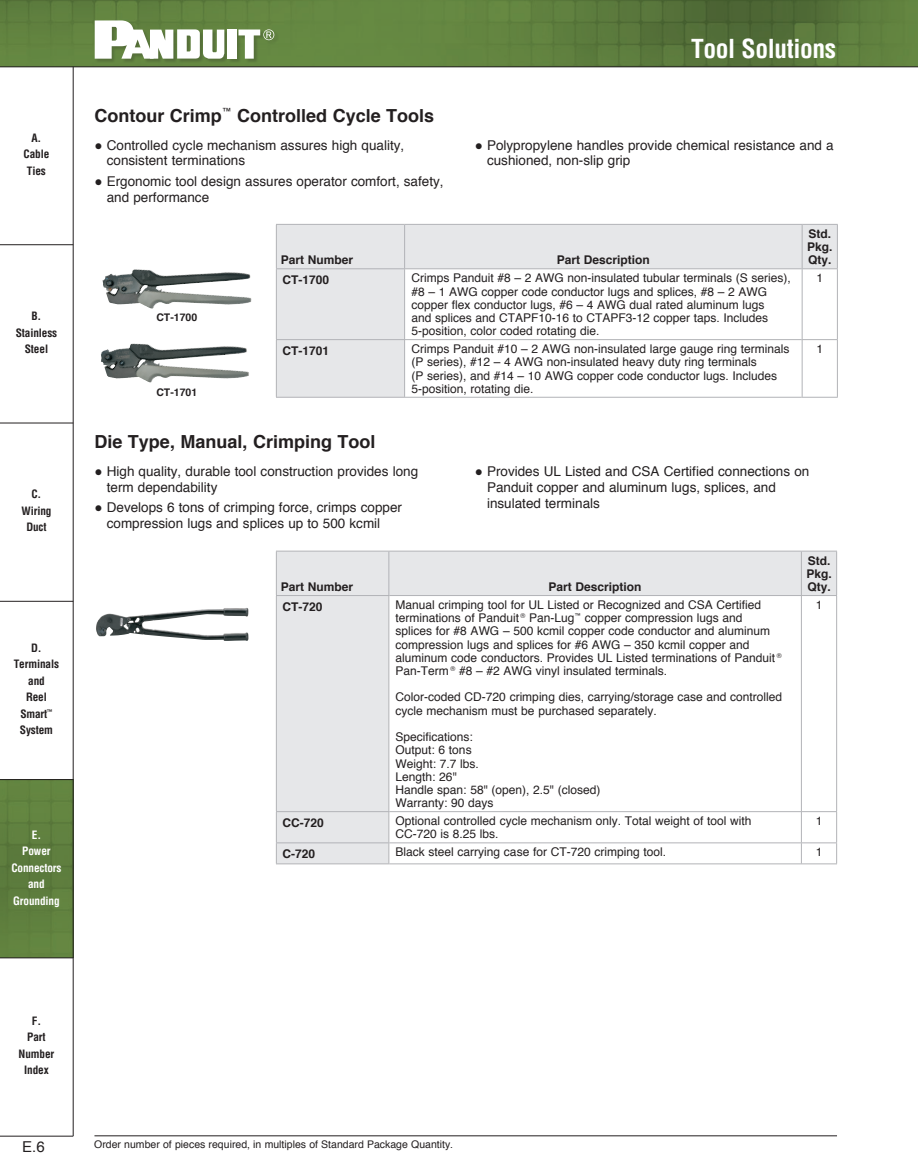
<style>
.page{position:relative;width:918px;height:1175px;background:#fff}
.page>*{position:absolute;margin:0;border:0;box-sizing:border-box;transform-origin:0 0}
.t1{font:700 condensed 25.5px "Helvetica";letter-spacing:-.015em;color:#fff}
.t2{font:700 18px "Helvetica";color:#231f20}
.t3{font:15px "Helvetica";color:#231f20}
.t4{font:13.5px/15.8px "Helvetica";color:#231f20}
.t5{font:12px/13.2px "Helvetica";color:#231f20}
.t6{font:700 12px/13.2px "Helvetica";color:#231f20;text-align:justify}
.t7{font:700 condensed 11.25px/16.5px "Helvetica";letter-spacing:-.01em;color:#231f20;text-align:center}
.t8{font:700 condensed 11.25px/16.5px "Helvetica";letter-spacing:-.01em;color:#fff;text-align:center}
.t9{font:10.5px "Helvetica";color:#231f20}
.t10{font:700 10.5px "Helvetica";color:#231f20}
</style>
<div class="page">
<img style="left:0;top:0;width:918px;height:67px">
<div style="left:95px;top:20px;width:184px;height:43px;background:#231f20;opacity:.22"></div>
<div style="left:228px;top:30px;width:9px;height:29px;background:#fff"></div>
<svg style="left:95px;top:20px;width:129px;height:39px"></svg>
<svg style="left:238px;top:29px;width:36px;height:30px"></svg>
<div style="left:0;top:780px;width:73px;height:177px;background:#60803f"></div>
<hr style="left:0;top:244px;width:73px;height:1px;background:#231f20">
<hr style="left:0;top:423px;width:73px;height:1px;background:#231f20">
<hr style="left:0;top:601px;width:73px;height:1px;background:#231f20">
<hr style="left:0;top:779px;width:73px;height:1px;background:#231f20">
<hr style="left:0;top:957px;width:73px;height:1px;background:#231f20">
<hr style="left:0;top:1135px;width:73px;height:1px;background:#231f20">
<hr style="left:0;top:67px;width:918px;height:1px;background:#231f20">
<hr style="left:73px;top:67px;width:1px;height:1069px;background:#231f20">
<hr style="left:94px;top:1135px;width:743px;height:1px;background:#231f20">
<img style="left:102px;top:269px;width:150px;height:40px">
<img style="left:101px;top:343px;width:148px;height:39px">
<img style="left:96px;top:608px;width:150px;height:33px">
<svg style="left:277px;top:225px;width:560px;height:172px"></svg>
<hr style="left:837px;top:225px;width:1px;height:43px;background:#b2b3b7">
<hr style="left:276px;top:268px;width:129px;height:1px;background:#b2b3b7">
<hr style="left:802px;top:268px;width:36px;height:1px;background:#b2b3b7">
<hr style="left:276px;top:339px;width:129px;height:1px;background:#b2b3b7">
<hr style="left:802px;top:339px;width:36px;height:1px;background:#b2b3b7">
<hr style="left:405px;top:268px;width:397px;height:1px;background:#b2b3b7">
<hr style="left:405px;top:339px;width:397px;height:1px;background:#b2b3b7">
<hr style="left:405px;top:224px;width:397px;height:1px;background:#b2b3b7">
<hr style="left:404px;top:225px;width:1px;height:43px;background:#b2b3b7">
<hr style="left:802px;top:225px;width:1px;height:43px;background:#b2b3b7">
<hr style="left:276px;top:269px;width:1px;height:70px;background:#b2b3b7">
<hr style="left:276px;top:340px;width:1px;height:57px;background:#b2b3b7">
<hr style="left:404px;top:269px;width:1px;height:70px;background:#b2b3b7">
<hr style="left:802px;top:269px;width:1px;height:70px;background:#b2b3b7">
<hr style="left:404px;top:340px;width:1px;height:57px;background:#b2b3b7">
<hr style="left:802px;top:340px;width:1px;height:57px;background:#b2b3b7">
<hr style="left:276px;top:397px;width:129px;height:1px;background:#b2b3b7">
<hr style="left:802px;top:397px;width:36px;height:1px;background:#b2b3b7">
<hr style="left:405px;top:397px;width:397px;height:1px;background:#b2b3b7">
<hr style="left:837px;top:269px;width:1px;height:70px;background:#b2b3b7">
<hr style="left:837px;top:340px;width:1px;height:57px;background:#b2b3b7">
<hr style="left:802px;top:224px;width:36px;height:1px;background:#b2b3b7">
<hr style="left:276px;top:224px;width:129px;height:1px;background:#b2b3b7">
<hr style="left:276px;top:225px;width:1px;height:43px;background:#b2b3b7">
<svg style="left:277px;top:551px;width:559px;height:312px"></svg>
<hr style="left:836px;top:551px;width:1px;height:44px;background:#b2b3b7">
<hr style="left:276px;top:595px;width:113px;height:1px;background:#b2b3b7">
<hr style="left:801px;top:595px;width:36px;height:1px;background:#b2b3b7">
<hr style="left:276px;top:811px;width:113px;height:1px;background:#b2b3b7">
<hr style="left:801px;top:811px;width:36px;height:1px;background:#b2b3b7">
<hr style="left:389px;top:595px;width:412px;height:1px;background:#b2b3b7">
<hr style="left:389px;top:811px;width:412px;height:1px;background:#b2b3b7">
<hr style="left:389px;top:550px;width:412px;height:1px;background:#b2b3b7">
<hr style="left:388px;top:551px;width:1px;height:44px;background:#b2b3b7">
<hr style="left:801px;top:551px;width:1px;height:44px;background:#b2b3b7">
<hr style="left:276px;top:596px;width:1px;height:215px;background:#b2b3b7">
<hr style="left:276px;top:812px;width:1px;height:30px;background:#b2b3b7">
<svg style="left:276px;top:843px;width:1px;height:20px"></svg>
<hr style="left:388px;top:596px;width:1px;height:215px;background:#b2b3b7">
<hr style="left:801px;top:596px;width:1px;height:215px;background:#b2b3b7">
<hr style="left:388px;top:812px;width:1px;height:30px;background:#b2b3b7">
<hr style="left:801px;top:812px;width:1px;height:30px;background:#b2b3b7">
<svg style="left:388px;top:843px;width:1px;height:20px"></svg>
<svg style="left:801px;top:843px;width:1px;height:20px"></svg>
<hr style="left:276px;top:842px;width:113px;height:1px;background:#b2b3b7">
<hr style="left:801px;top:842px;width:36px;height:1px;background:#b2b3b7">
<hr style="left:389px;top:842px;width:412px;height:1px;background:#b2b3b7">
<hr style="left:276px;top:863px;width:113px;height:1px;background:#b2b3b7">
<hr style="left:801px;top:863px;width:36px;height:1px;background:#b2b3b7">
<hr style="left:389px;top:863px;width:412px;height:1px;background:#b2b3b7">
<hr style="left:836px;top:596px;width:1px;height:215px;background:#b2b3b7">
<hr style="left:836px;top:812px;width:1px;height:30px;background:#b2b3b7">
<svg style="left:836px;top:843px;width:1px;height:20px"></svg>
<hr style="left:801px;top:550px;width:36px;height:1px;background:#b2b3b7">
<hr style="left:276px;top:550px;width:113px;height:1px;background:#b2b3b7">
<hr style="left:276px;top:551px;width:1px;height:44px;background:#b2b3b7">
<p class="t7" style="left:24px;top:129px;width:27px">A.<br>Cable<br>Ties</p>
<p class="t7" style="left:16px;top:307px;width:43px">B.<br>Stainless<br>Steel</p>
<p class="t7" style="left:21px;top:486px;width:32px">C.<br>Wiring<br>Duct</p>
<p class="t7" style="left:14px;top:639px;width:47px">D.<br>Terminals and<br>Reel<br>Smart<sup>™<br></sup>System</p>
<p class="t8" style="left:11px;top:826px;width:52px">E.<br>Power<br>Connectors and<br>Grounding</p>
<h2 class="t2" style="left:94px;top:101px;width:341px">Contour Crimp<sup>™</sup> Controlled Cycle Tools</h2>
<p class="t4" style="left:107px;top:137px;width:299px;text-indent:-12px">● Controlled cycle mechanism assures high quality, consistent terminations</p>
<p class="t4" style="left:107px;top:174px;width:338px;text-indent:-12px">● Ergonomic tool design assures operator comfort, safety, and performance</p>
<h1 class="t1" style="left:691px;top:33px;width:147px">Tool Solutions</h1>
<p class="t4" style="left:487px;top:137px;width:348px;text-indent:-12px">● Polypropylene handles provide chemical resistance and a cushioned, non-slip grip</p>
<p class="t10" style="left:156px;top:308px;width:42px">CT-1700</p>
<p class="t10" style="left:156px;top:384px;width:42px">CT-1701</p>
<p class="t6" style="left:281px;top:253px;width:74px">Part Number</p>
<p class="t6" style="left:557px;top:253px;width:95px">Part Description</p>
<p class="t6" style="left:807px;top:227px;width:27px">Std.<br>Pkg.<br>Qty.</p>
<p class="t6" style="left:282px;top:273px;width:48px">CT-1700</p>
<p class="t5" style="left:411px;top:272px;width:381px">Crimps Panduit #8 – 2 AWG non-insulated tubular terminals (S series), #8 – 1 AWG copper code conductor lugs and splices, #8 – 2 AWG copper flex conductor lugs, #6 – 4 AWG dual rated aluminum lugs<br>and splices and CTAPF10-16 to CTAPF3-12 copper taps. Includes 5-position, color coded rotating die.</p>
<p class="t5" style="left:816px;top:272px;width:8px">1</p>
<p class="t6" style="left:282px;top:344px;width:48px">CT-1701</p>
<p class="t5" style="left:411px;top:343px;width:380px">Crimps Panduit #10 – 2 AWG non-insulated large gauge ring terminals (P series), #12 – 4 AWG non-insulated heavy duty ring terminals<br>(P series), and #14 – 10 AWG copper code conductor lugs. Includes 5-position, rotating die.</p>
<p class="t5" style="left:816px;top:343px;width:8px">1</p>
<h2 class="t2" style="left:94px;top:427px;width:283px">Die Type, Manual, Crimping Tool</h2>
<p class="t4" style="left:107px;top:464px;width:313px;text-indent:-12px">● High quality, durable tool construction provides long term dependability</p>
<p class="t4" style="left:107px;top:500px;width:297px;text-indent:-12px">● Develops 6 tons of crimping force, crimps copper compression lugs and splices up to 500 kcmil</p>
<p class="t4" style="left:487px;top:464px;width:324px;text-indent:-12px">● Provides UL Listed and CSA Certified connections on<br>Panduit copper and aluminum lugs, splices, and insulated terminals</p>
<p class="t6" style="left:281px;top:580px;width:74px">Part Number</p>
<p class="t6" style="left:549px;top:580px;width:95px">Part Description</p>
<p class="t6" style="left:282px;top:600px;width:42px">CT-720</p>
<p class="t5" style="left:396px;top:598px;width:387px">Manual crimping tool for UL Listed or Recognized and CSA Certified terminations of Panduit <sup>®</sup> Pan-Lug<sup>™</sup> copper compression lugs and splices for #8 AWG – 500 kcmil copper code conductor and aluminum compression lugs and splices for #6 AWG – 350 kcmil copper and aluminum code conductors. Provides UL Listed terminations of Panduit <sup>® </sup>Pan-Term <sup>®</sup> #8 – #2 AWG vinyl insulated terminals.</p>
<p class="t5" style="left:396px;top:691px;width:388px">Color-coded CD-720 crimping dies, carrying/storage case and controlled cycle mechanism must be purchased separately.</p>
<p class="t5" style="left:396px;top:730px;width:206px">Specifications:<br>Output: 6 tons<br>Weight: 7.7 lbs.<br>Length: 26"<br>Handle span: 58" (open), 2.5" (closed)<br>Warranty: 90 days</p>
<p class="t6" style="left:806px;top:554px;width:27px">Std.<br>Pkg.<br>Qty.</p>
<p class="t5" style="left:816px;top:598px;width:8px">1</p>
<p class="t6" style="left:282px;top:816px;width:43px">CC-720</p>
<p class="t5" style="left:396px;top:814px;width:357px">Optional controlled cycle mechanism only. Total weight of tool with<br>CC-720 is 8.25 lbs.</p>
<p class="t5" style="left:816px;top:814px;width:8px">1</p>
<p class="t6" style="left:282px;top:847px;width:34px">C-720</p>
<p class="t5" style="left:396px;top:846px;width:272px">Black steel carrying case for CT-720 crimping tool.</p>
<p class="t5" style="left:816px;top:846px;width:8px">1</p>
<p class="t7" style="left:19px;top:1012px;width:37px">F.<br>Part<br>Number<br>Index</p>
<p class="t3" style="left:22px;top:1134px;width:24px">E.6</p>
<p class="t9" style="left:94px;top:1136px;width:360px">Order number of pieces required, in multiples of Standard Package Quantity.</p>
</div>
